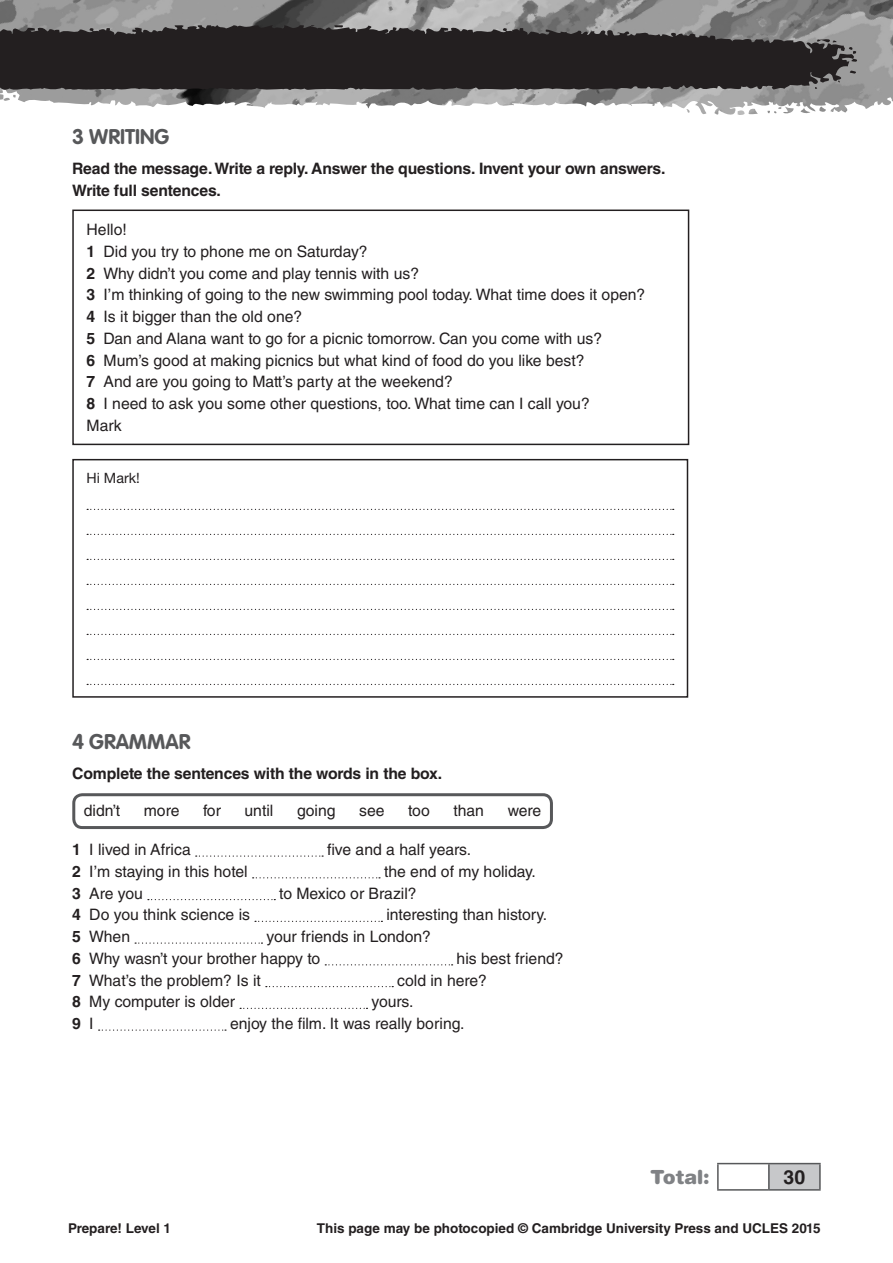
<style>
.page{position:relative;width:893px;height:1263px;background:#fff}
.page>*{position:absolute;margin:0;border:0;box-sizing:border-box;transform-origin:0 0}
.t1{font:700 21px "VAG Rounded Std";color:#57585a}
.t2{font:900 19.5px "Helvetica Rounded LT Std";color:#808285}
.t3{font:700 19.5px "Helvetica LT Std";color:#231f20}
.t4{font:15.75px/21.8px "Helvetica LT Std";color:#231f20}
.t5{font:700 15.75px/21.8px "Helvetica LT Std";letter-spacing:-.01em;color:#231f20}
.t6{font:14.25px "Helvetica Neue LT Std";color:#231f20}
.t7{font:700 13.5px "Helvetica LT Std";color:#231f20}
.s1{font-weight:700}
.s2{font-weight:400}
</style>
<div class="page">
<svg style="left:368px;top:0;width:525px;height:115px"></svg>
<img style="left:0;top:0;width:698px;height:108px">
<svg style="left:0;top:25px;width:857px;height:67px;background:#363334"></svg>
<div style="left:769px;top:1163px;width:51px;height:27px;background:#c7c8ca"></div>
<hr style="left:717px;top:1163px;width:52px;height:1px;background:#57585a">
<hr style="left:717px;top:1164px;width:2px;height:25px;background:#57585a">
<hr style="left:769px;top:1163px;width:52px;height:1px;background:#57585a">
<hr style="left:768px;top:1164px;width:2px;height:25px;background:#57585a">
<hr style="left:819px;top:1164px;width:2px;height:25px;background:#57585a">
<hr style="left:717px;top:1189px;width:52px;height:1px;background:#57585a">
<hr style="left:769px;top:1189px;width:52px;height:1px;background:#57585a">
<div style="left:72px;top:210px;width:617px;height:235px;border:2px solid #231f20"></div>
<svg style="left:87px;top:509px;width:587px;height:1px"></svg>
<svg style="left:87px;top:534px;width:587px;height:1px"></svg>
<svg style="left:87px;top:559px;width:587px;height:1px"></svg>
<svg style="left:87px;top:584px;width:587px;height:1px"></svg>
<svg style="left:87px;top:609px;width:587px;height:1px"></svg>
<svg style="left:87px;top:634px;width:587px;height:1px"></svg>
<svg style="left:87px;top:659px;width:587px;height:1px"></svg>
<svg style="left:87px;top:684px;width:587px;height:1px"></svg>
<div style="left:72px;top:459px;width:616px;height:239px;border:2px solid #231f20"></div>
<div style="left:72px;top:793px;width:481px;height:36px;border:3px solid #57585a;border-radius:9px"></div>
<svg style="left:196px;top:855px;width:127px;height:2px"></svg>
<svg style="left:253px;top:877px;width:127px;height:1px"></svg>
<svg style="left:148px;top:899px;width:127px;height:1px"></svg>
<svg style="left:255px;top:921px;width:127px;height:1px"></svg>
<svg style="left:135px;top:942px;width:127px;height:2px"></svg>
<svg style="left:325px;top:964px;width:128px;height:1px"></svg>
<svg style="left:266px;top:986px;width:127px;height:1px"></svg>
<svg style="left:240px;top:1008px;width:127px;height:1px"></svg>
<svg style="left:99px;top:1029px;width:127px;height:2px"></svg>
<h1 class="t1" style="left:72px;top:124px;width:99px">3 WRITING</h1>
<p class="t5" style="left:72px;top:157px;width:595px">Read the message. Write a reply. Answer the questions. Invent your own answers.<br>Write full sentences.</p>
<p class="t4" style="left:87px;top:219px;width:560px">Hello!<br><span class="s1">1</span> Did you try to phone me on Saturday?<br><span class="s1">2</span> Why didn’t you come and play tennis with us?<br><span class="s1">3</span> I’m thinking of going to the new swimming pool today. What time does it open?<br><span class="s1">4</span> Is it bigger than the old one?<br><span class="s1">5</span> Dan and Alana want to go for a picnic tomorrow. Can you come with us?<br><span class="s1">6</span> Mum’s good at making picnics but what kind of food do you like best?<br><span class="s1">7</span> And are you going to Matt’s party at the weekend?<br><span class="s1">8</span> I need to ask you some other questions, too. What time can I call you?<br>Mark</p>
<p class="t6" style="left:87px;top:470px;width:55px">Hi Mark!</p>
<h1 class="t1" style="left:72px;top:729px;width:120px">4 GRAMMAR</h1>
<p class="t5" style="left:72px;top:763px;width:371px">Complete the sentences with the words in the box.</p>
<p class="t4" style="left:84px;top:800px;width:38px">didn’t</p>
<p class="t4" style="left:144px;top:800px;width:37px">more</p>
<p class="t4" style="left:203px;top:800px;width:19px">for</p>
<p class="t4" style="left:245px;top:800px;width:30px">until</p>
<p class="t4" style="left:297px;top:800px;width:40px">going</p>
<p class="t4" style="left:359px;top:800px;width:27px">see</p>
<p class="t4" style="left:408px;top:800px;width:23px">too</p>
<p class="t4" style="left:453px;top:800px;width:32px">than</p>
<p class="t4" style="left:508px;top:800px;width:35px">were</p>
<p class="t4" style="left:72px;top:839px;width:120px"><span class="s1">1</span> I lived in Africa</p>
<p class="t4" style="left:327px;top:839px;width:146px">five and a half years.</p>
<p class="t4" style="left:72px;top:860px;width:177px"><span class="s1">2</span> I’m staying in this hotel</p>
<p class="t4" style="left:384px;top:860px;width:153px">the end of my holiday.</p>
<p class="t4" style="left:72px;top:882px;width:72px"><span class="s1">3</span> Are you</p>
<p class="t4" style="left:279px;top:882px;width:139px">to Mexico or Brazil?</p>
<p class="t4" style="left:72px;top:904px;width:179px"><span class="s1">4</span> Do you think science is</p>
<p class="t4" style="left:386px;top:904px;width:162px">interesting than history.</p>
<p class="t4" style="left:72px;top:926px;width:59px"><span class="s1">5</span> When</p>
<p class="t4" style="left:72px;top:926px;width:360px;text-indent:194px">your friends in London?<br><span class="s1">6</span> Why wasn’t your brother happy to</p>
<p class="t4" style="left:457px;top:947px;width:109px">his best friend?</p>
<p class="t4" style="left:72px;top:969px;width:190px"><span class="s1">7</span> What’s the problem? Is it</p>
<p class="t4" style="left:397px;top:969px;width:91px">cold in here?</p>
<p class="t4" style="left:72px;top:991px;width:164px"><span class="s1">8</span> My computer is older</p>
<p class="t4" style="left:371px;top:991px;width:44px">yours.</p>
<p class="t5" style="left:72px;top:1012px;width:23px">9 <span class="s2">I</span></p>
<p class="t4" style="left:230px;top:1013px;width:236px">enjoy the film. It was really boring.</p>
<p class="t2" style="left:650px;top:1164px;width:61px">Total:</p>
<p class="t3" style="left:784px;top:1165px;width:23px">30</p>
<p class="t7" style="left:68px;top:1220px;width:105px">Prepare! Level 1</p>
<p class="t7" style="left:317px;top:1220px;width:505px">This page may be photocopied © Cambridge University Press and UCLES 2015</p>
</div>
